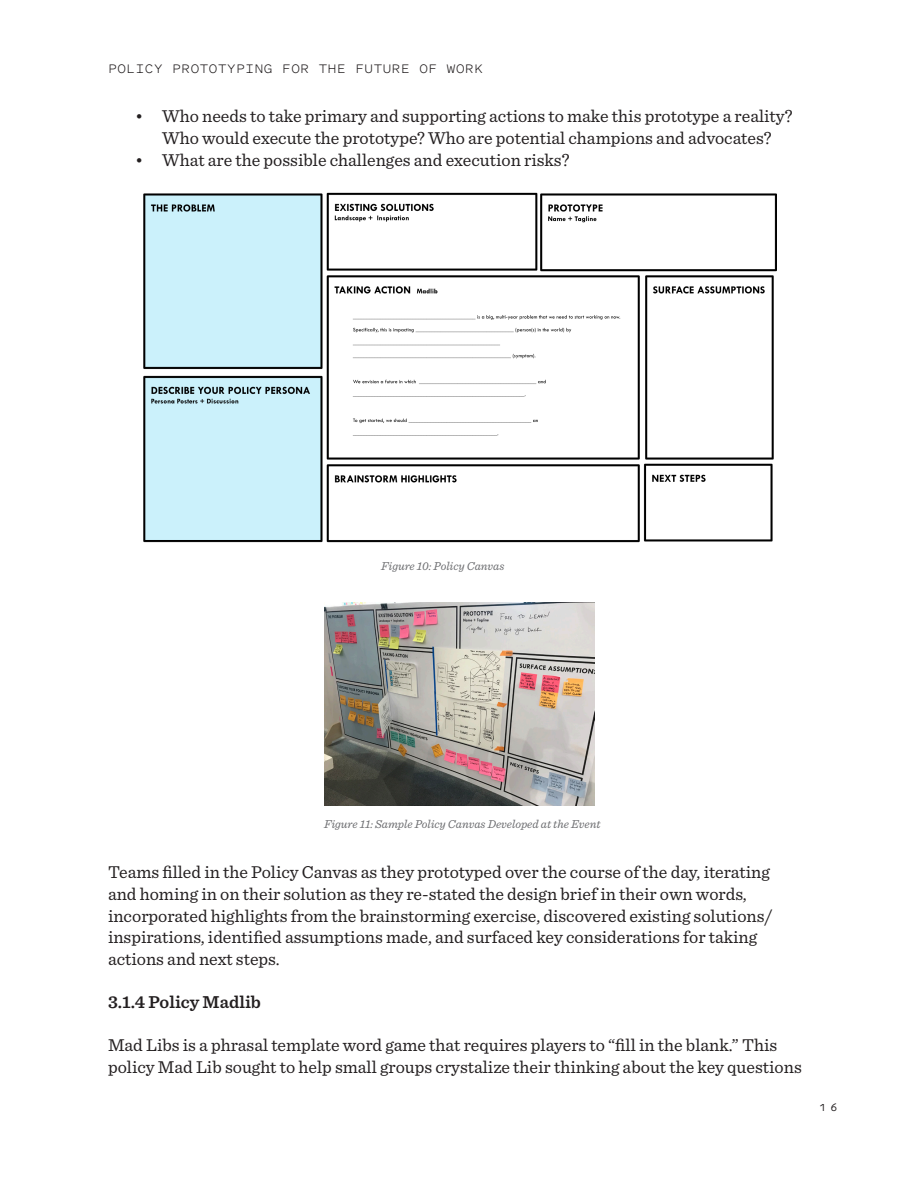
<style>
.page{position:relative;width:918px;height:1188px;background:#fff}
.page>*{position:absolute;margin:0;border:0;box-sizing:border-box;transform-origin:0 0}
.Body{font:18px/21.6px "Sentinel";color:#231f20}
.Sub-subheader{font:600 18px "Sentinel";color:#231f20}
.t1{font:18px "Pitch Sans";color:#231f20}
.t2{font:15px "Pitch Sans";letter-spacing:-.005em;color:#231f20}
.t3{font:italic 12px "Sentinel";color:#6c6d70}
</style>
<div class="page">
<img style="left:143px;top:192px;width:634px;height:351px">
<img style="left:324px;top:603px;width:270px;height:202px">
<p class="t2" style="left:108px;top:58px;width:377px">POLICY PROTOTYPING FOR THE FUTURE OF WORK</p>
<p class="Body" style="left:135px;top:104px;width:659px;text-align:center">• Who needs to take primary and supporting actions to make this prototype a reality?<br>Who would execute the prototype? Who are potential champions and advocates?</p>
<p class="Body" style="left:135px;top:148px;width:436px">• What are the possible challenges and execution risks?</p>
<p class="t3" style="left:381px;top:557px;width:125px">Figure 10: Policy Canvas</p>
<p class="t3" style="left:324px;top:815px;width:278px">Figure 11: Sample Policy Canvas Developed at the Event</p>
<p class="Body" style="left:108px;top:860px;width:666px">Teams filled in the Policy Canvas as they prototyped over the course of the day, iterating and homing in on their solution as they re-stated the design brief in their own words, incorporated highlights from the brainstorming exercise, discovered existing solutions/ inspirations, identified assumptions made, and surfaced key considerations for taking actions and next steps.</p>
<p class="Sub-subheader" style="left:108px;top:988px;width:155px">3.1.4 Policy Madlib</p>
<p class="Body" style="left:108px;top:1033px;width:695px">Mad Libs is a phrasal template word game that requires players to “fill in the blank.” This policy Mad Lib sought to help small groups crystalize their thinking about the key questions</p>
<p class="t1" style="left:818px;top:1094px;width:24px">16</p>
</div>
